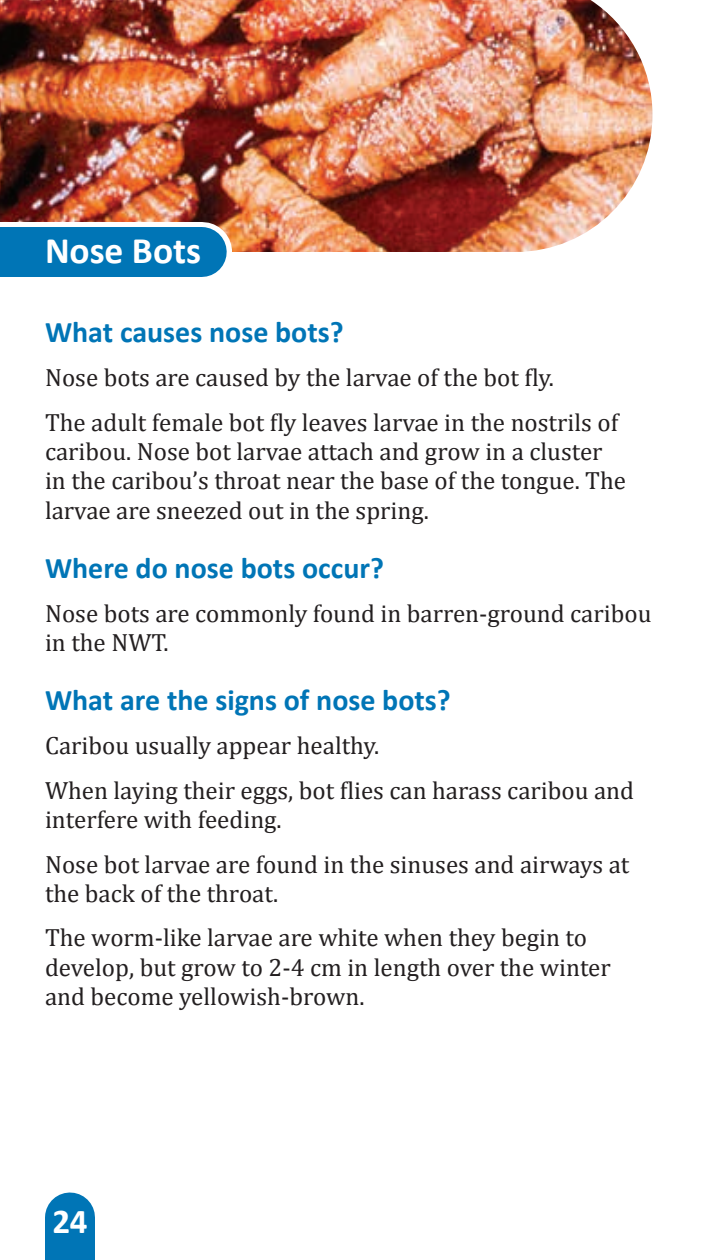
<style>
.page{position:relative;width:720px;height:1260px;background:#fff}
.page>*{position:absolute;margin:0;border:0;box-sizing:border-box;transform-origin:0 0}
.t1{font:700 37.5px "Calibri";color:#fff}
.t2{font:700 35px "Calibri";color:#fff}
.t3{font:700 30px "Calibri";color:#0075b6}
.t4{font:25px/44.5px "Cambria";color:#231f20}
</style>
<div class="page">
<img style="left:0;top:0;width:652px;height:252px">
<div style="left:45px;top:1217px;width:50px;height:43px;background:#0075b6"></div>
<div style="left:0;top:222px;width:202px;height:60px;background:#fff"></div>
<div style="left:0;top:227px;width:202px;height:50px;background:#0075b6"></div>
<h1 class="t1" style="left:45px;top:227px;width:158px">Nose Bots</h1>
<p class="t3" style="left:45px;top:313px;width:300px">What causes nose bots?</p>
<p class="t4" style="left:45px;top:355px;width:575px">Nose bots are caused by the larvae of the bot fly.<br>The adult female bot fly leaves larvae in the nostrils of</p>
<p class="t4" style="left:45px;top:437px;width:583px;line-height:29.5px">caribou. Nose bot larvae attach and grow in a cluster in the caribou’s throat near the base of the tongue. The larvae are sneezed out in the spring.</p>
<p class="t3" style="left:45px;top:548px;width:340px">Where do nose bots occur?</p>
<p class="t4" style="left:45px;top:599px;width:608px;line-height:29.5px">Nose bots are commonly found in barren-ground caribou in the NWT.</p>
<p class="t3" style="left:45px;top:681px;width:407px">What are the signs of nose bots?</p>
<p class="t4" style="left:45px;top:724px;width:591px">Caribou usually appear healthy.<br>When laying their eggs, bot flies can harass caribou and</p>
<p class="t4" style="left:45px;top:797px;width:586px">interfere with feeding.<br>Nose bot larvae are found in the sinuses and airways at</p>
<p class="t4" style="left:45px;top:871px;width:544px">the back of the throat.<br>The worm-like larvae are white when they begin to</p>
<p class="t4" style="left:45px;top:952px;width:567px;line-height:29.5px">develop, but grow to 2-4 cm in length over the winter and become yellowish-brown.</p>
<h2 class="t2" style="left:52px;top:1199px;width:37px">24</h2>
</div>
